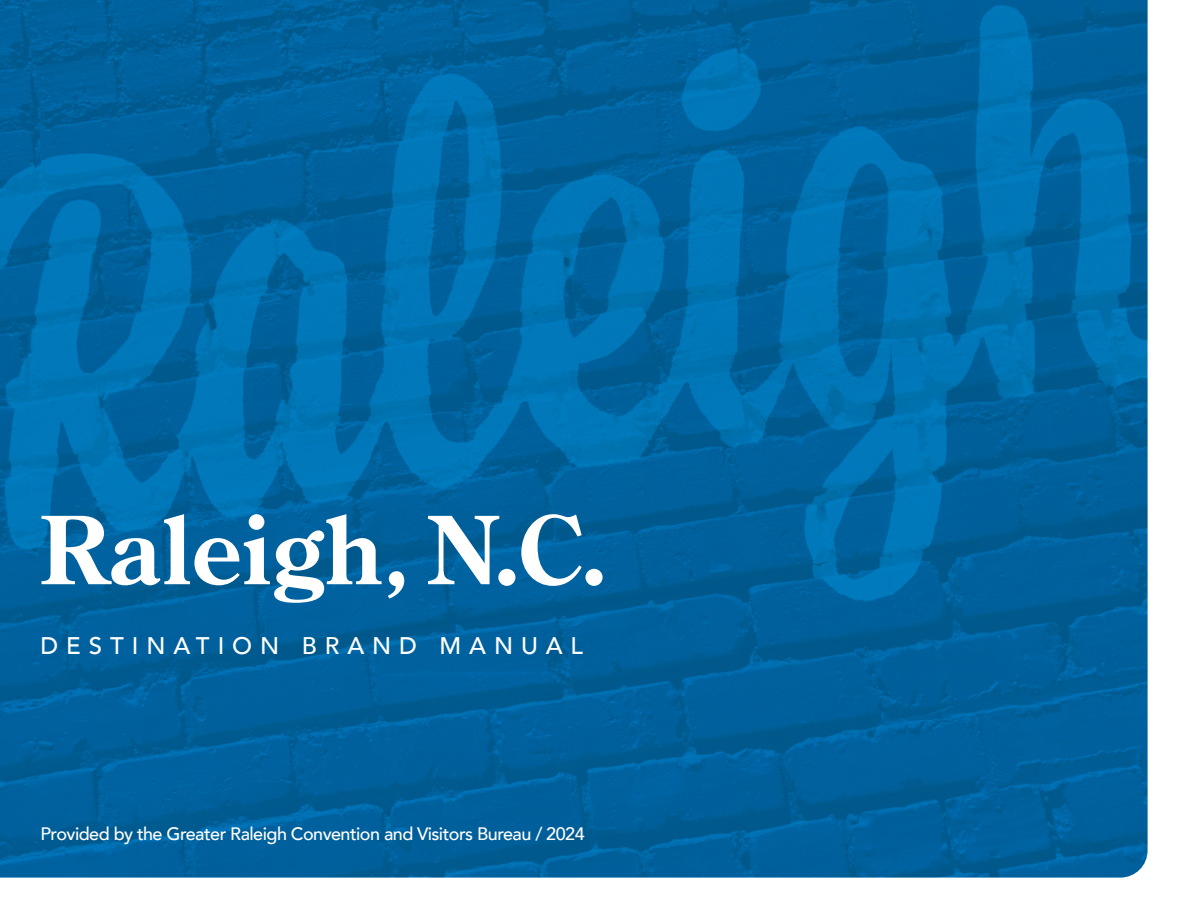
<style>
.page{position:relative;width:1188px;height:918px;background:#fff}
.page>*{position:absolute;margin:0;border:0;box-sizing:border-box;transform-origin:0 0}
.t1{font:700 93.45px "Century Old Style Std";letter-spacing:.025em;color:#fff}
.t2{font:500 24px "Avenir";letter-spacing:.33em;color:#fff}
.t3{font:500 18px "Avenir";letter-spacing:-.03em;color:#fff}
.s1{font-size:79.5px}
</style>
<div class="page">
<img style="left:0;top:0;width:1148px;height:878px">
<h1 class="t1" style="left:40px;top:489px;width:570px">Raleigh<span class="s1">,</span> N.C.</h1>
<h2 class="t2" style="left:40px;top:625px;width:544px">DESTINATION BRAND MANUAL</h2>
<p class="t3" style="left:40px;top:818px;width:546px">Provided by the Greater Raleigh Convention and Visitors Bureau / 2024</p>
</div>
